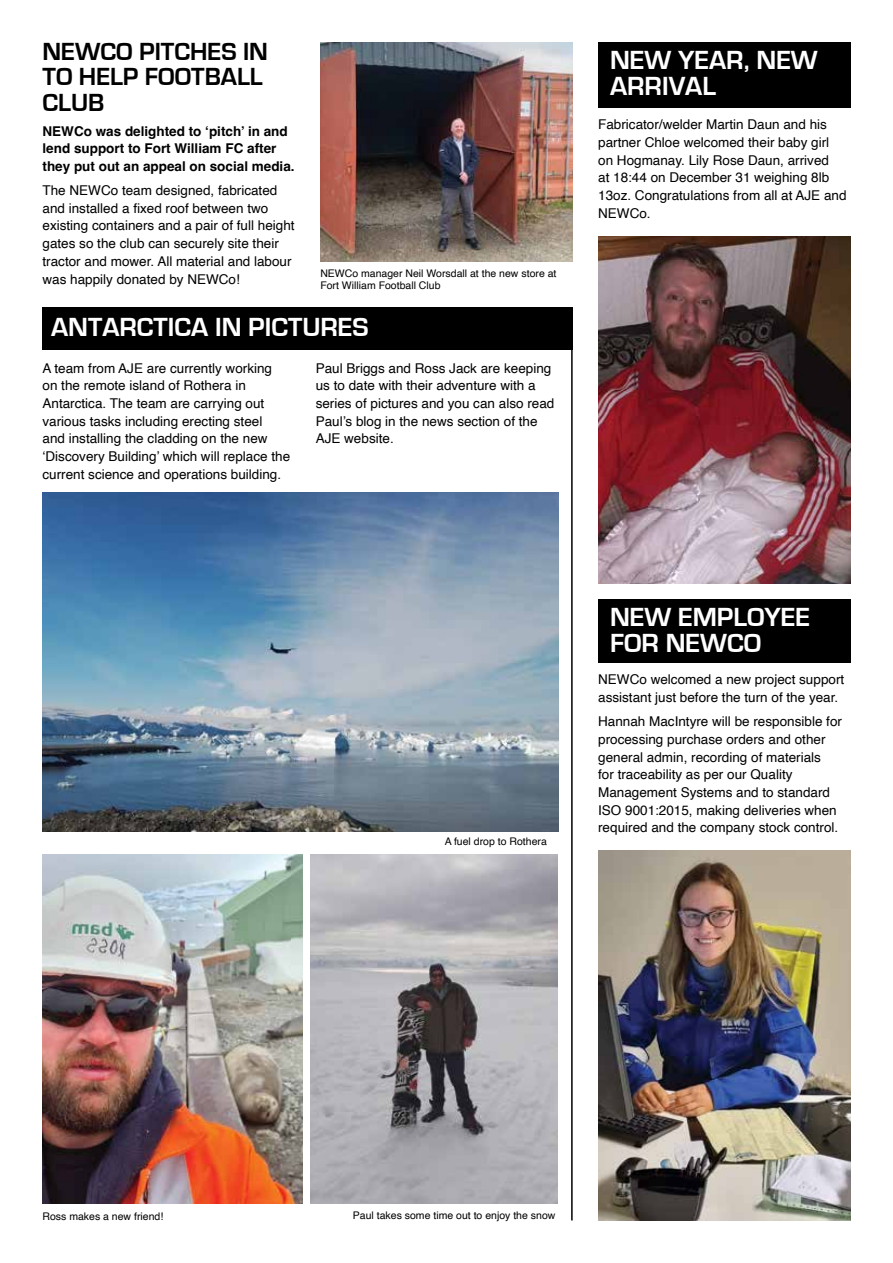
<style>
.page{position:relative;width:893px;height:1263px;background:#fff}
.page>*{position:absolute;margin:0;border:0;box-sizing:border-box;transform-origin:0 0}
.t1{font:700 27px/25.5px "Eurostile";color:#fff}
.t2{font:700 25.5px/25.5px "Eurostile";color:#000}
.t3{font:13.5px/17.7px "Helvetica";color:#000}
.t4{font:700 13.5px/17.7px "Helvetica";color:#000}
.t5{font:10.5px/12px "Helvetica";color:#000}
</style>
<div class="page">
<div style="left:43px;top:307px;width:530px;height:43px;background:#000"></div>
<div style="left:598px;top:43px;width:252px;height:65px;background:#000"></div>
<div style="left:598px;top:600px;width:252px;height:63px;background:#000"></div>
<img style="left:598px;top:850px;width:252px;height:370px">
<img style="left:598px;top:236px;width:252px;height:348px">
<img style="left:320px;top:43px;width:253px;height:218px">
<img style="left:43px;top:855px;width:260px;height:348px">
<img style="left:43px;top:492px;width:515px;height:339px">
<hr style="left:571px;top:320px;width:2px;height:900px;background:#000">
<img style="left:310px;top:855px;width:248px;height:348px">
<h2 class="t2" style="left:43px;top:39px;width:227px">NEWCO PITCHES IN<br>TO HELP FOOTBALL<br>CLUB</h2>
<h1 class="t1" style="left:610px;top:48px;width:209px">NEW YEAR, NEW<br>ARRIVAL</h1>
<p class="t4" style="left:43px;top:123px;width:254px">NEWCo was delighted to ‘pitch’ in and lend support to Fort William FC after they put out an appeal on social media.</p>
<p class="t3" style="left:43px;top:182px;width:254px">The NEWCo team designed, fabricated and installed a fixed roof between two existing containers and a pair of full height gates so the club can securely site their tractor and mower. All material and labour was happily donated by NEWCo!</p>
<p class="t5" style="left:320px;top:267px;width:238px">NEWCo manager Neil Worsdall at the new store at<br>Fort William Football Club</p>
<h1 class="t1" style="left:51px;top:315px;width:319px">ANTARCTICA IN PICTURES</h1>
<p class="t3" style="left:43px;top:359px;width:249px">A team from AJE are currently working on the remote island of Rothera in Antarctica. The team are carrying out various tasks including erecting steel<br>and installing the cladding on the new ‘Discovery Building’ which will replace the current science and operations building.</p>
<p class="t3" style="left:316px;top:359px;width:240px">Paul Briggs and Ross Jack are keeping us to date with their adventure with a series of pictures and you can also read<br>Paul’s blog in the news section of the<br>AJE website.</p>
<p class="t3" style="left:598px;top:116px;width:250px">Fabricator/welder Martin Daun and his partner Chloe welcomed their baby girl on Hogmanay. Lily Rose Daun, arrived<br>at 18:44 on December 31 weighing 8lb 13oz. Congratulations from all at AJE and NEWCo.</p>
<p class="t5" style="left:445px;top:836px;width:104px">A fuel drop to Rothera</p>
<h1 class="t1" style="left:610px;top:605px;width:202px">NEW EMPLOYEE<br>FOR NEWCO</h1>
<p class="t3" style="left:598px;top:671px;width:248px">NEWCo welcomed a new project support assistant just before the turn of the year.</p>
<p class="t3" style="left:598px;top:713px;width:245px">Hannah MacIntyre will be responsible for processing purchase orders and other general admin, recording of materials<br>for traceability as per our Quality Management Systems and to standard ISO 9001:2015, making deliveries when required and the company stock control.</p>
<p class="t5" style="left:43px;top:1211px;width:122px">Ross makes a new friend!</p>
<p class="t5" style="left:353px;top:1209px;width:204px">Paul takes some time out to enjoy the snow</p>
</div>
